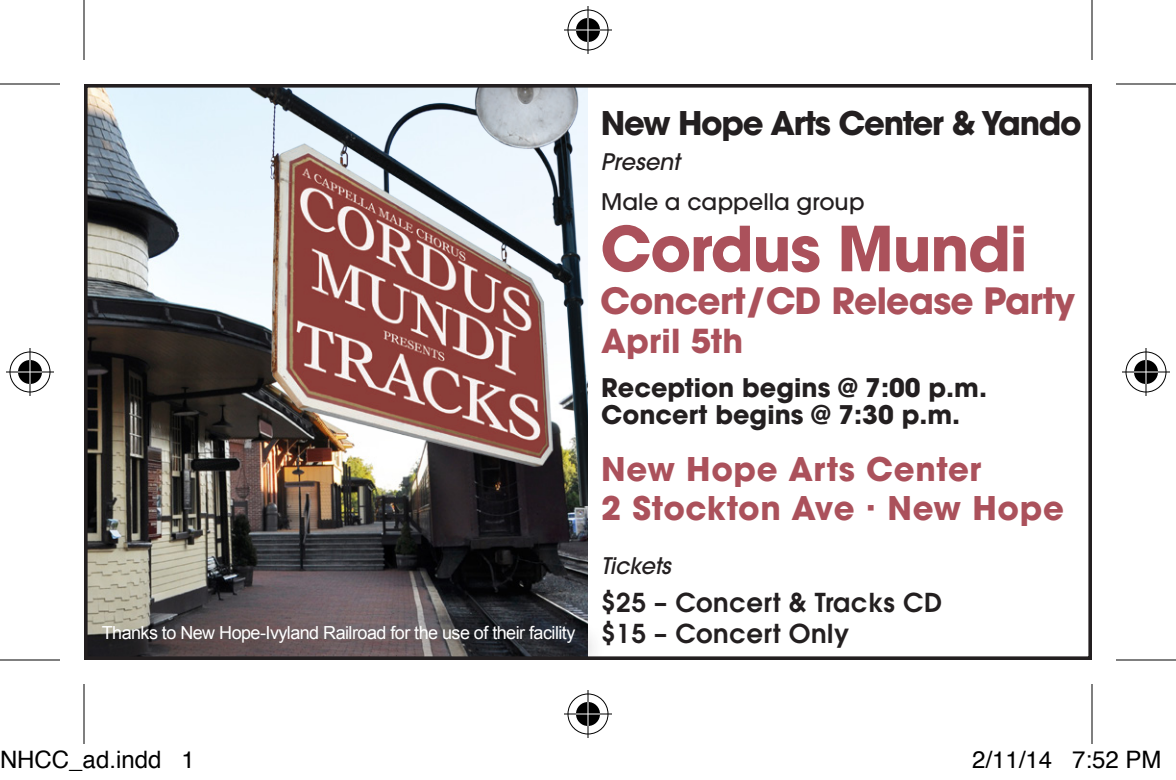
<style>
.page{position:relative;width:1176px;height:780px;background:#fff}
.page>*{position:absolute;margin:0;border:0;box-sizing:border-box;transform-origin:0 0}
.t1{font:700 61.6px "ITC Avant Garde Pro";letter-spacing:-.02em;color:#ab515b}
.t2{font:700 36px "ITC Avant Garde Pro";letter-spacing:-.02em;color:#ab515b}
.t3{font:700 32.8px "ITC Avant Garde Pro";color:#ab515b}
.t4{font:700 32.4px "ITC Avant Garde Pro";letter-spacing:.02em;color:#ab515b}
.t5{font:700 32.4px "ITC Avant Garde Pro";letter-spacing:-.04em;color:#231f20}
.t6{font:600 26px "ITC Avant Garde Pro";letter-spacing:.02em;color:#231f20}
.t7{font:700 25.6px "ITC Avant Garde Pro";color:#231f20}
.t8{font:24px "Helvetica";color:#000}
.t9{font:500 22.8px "ITC Avant Garde Pro";color:#231f20}
.t10{font:italic 500 22.8px "ITC Avant Garde Pro";color:#231f20}
.t11{font:18px "Arial";letter-spacing:-.03em;color:#fff}
</style>
<div class="page">
<img style="left:89px;top:89px;width:499px;height:566px">
<img style="left:151px;top:89px;width:437px;height:416px">
<div style="left:99px;top:617px;width:507px;height:43px;background:#231f20;opacity:.75"></div>
<div style="left:84px;top:84px;width:1008px;height:576px;border:4px solid #231f20"></div>
<hr style="left:0;top:83px;width:60px;height:2px;background:#000">
<hr style="left:1116px;top:83px;width:60px;height:2px;background:#000">
<hr style="left:0;top:659px;width:60px;height:2px;background:#000">
<hr style="left:1116px;top:659px;width:60px;height:2px;background:#000">
<hr style="left:83px;top:0;width:2px;height:60px;background:#000">
<hr style="left:83px;top:684px;width:2px;height:60px;background:#000">
<hr style="left:1091px;top:0;width:2px;height:60px;background:#000">
<hr style="left:1091px;top:684px;width:2px;height:60px;background:#000">
<div style="left:566px;top:8px;width:44px;height:44px;border:5px solid #fff;border-radius:50%"></div>
<hr style="left:564px;top:28px;width:48px;height:4px;background:#fff">
<hr style="left:586px;top:6px;width:4px;height:48px;background:#fff">
<div style="left:574px;top:16px;width:28px;height:28px;border:5px solid #fff;border-radius:50%"></div>
<div style="left:568px;top:10px;width:40px;height:40px;border:1px solid #000;border-radius:50%"></div>
<hr style="left:564px;top:29px;width:48px;height:2px;background:#000">
<hr style="left:587px;top:6px;width:2px;height:48px;background:#000">
<div style="left:576px;top:18px;width:24px;height:24px;background:#000;border-radius:50%"></div>
<hr style="left:576px;top:29px;width:24px;height:2px;background:#fff">
<hr style="left:587px;top:18px;width:2px;height:24px;background:#fff">
<div style="left:566px;top:692px;width:44px;height:44px;border:5px solid #fff;border-radius:50%"></div>
<hr style="left:564px;top:712px;width:48px;height:4px;background:#fff">
<hr style="left:586px;top:690px;width:4px;height:48px;background:#fff">
<div style="left:574px;top:700px;width:28px;height:28px;border:5px solid #fff;border-radius:50%"></div>
<div style="left:568px;top:694px;width:40px;height:40px;border:1px solid #000;border-radius:50%"></div>
<hr style="left:564px;top:713px;width:48px;height:2px;background:#000">
<hr style="left:587px;top:690px;width:2px;height:48px;background:#000">
<div style="left:576px;top:702px;width:24px;height:24px;background:#000;border-radius:50%"></div>
<hr style="left:576px;top:713px;width:24px;height:2px;background:#fff">
<hr style="left:587px;top:702px;width:2px;height:24px;background:#fff">
<div style="left:8px;top:350px;width:44px;height:44px;border:5px solid #fff;border-radius:50%"></div>
<hr style="left:6px;top:370px;width:48px;height:4px;background:#fff">
<hr style="left:28px;top:348px;width:4px;height:48px;background:#fff">
<div style="left:16px;top:358px;width:28px;height:28px;border:5px solid #fff;border-radius:50%"></div>
<div style="left:10px;top:352px;width:40px;height:40px;border:1px solid #000;border-radius:50%"></div>
<hr style="left:6px;top:371px;width:48px;height:2px;background:#000">
<hr style="left:29px;top:348px;width:2px;height:48px;background:#000">
<div style="left:18px;top:360px;width:24px;height:24px;background:#000;border-radius:50%"></div>
<hr style="left:18px;top:371px;width:24px;height:2px;background:#fff">
<hr style="left:29px;top:360px;width:2px;height:24px;background:#fff">
<div style="left:1124px;top:350px;width:44px;height:44px;border:5px solid #fff;border-radius:50%"></div>
<hr style="left:1122px;top:370px;width:48px;height:4px;background:#fff">
<hr style="left:1144px;top:348px;width:4px;height:48px;background:#fff">
<div style="left:1132px;top:358px;width:28px;height:28px;border:5px solid #fff;border-radius:50%"></div>
<div style="left:1126px;top:352px;width:40px;height:40px;border:1px solid #000;border-radius:50%"></div>
<hr style="left:1122px;top:371px;width:48px;height:2px;background:#000">
<hr style="left:1145px;top:348px;width:2px;height:48px;background:#000">
<div style="left:1134px;top:360px;width:24px;height:24px;background:#000;border-radius:50%"></div>
<hr style="left:1134px;top:371px;width:24px;height:2px;background:#fff">
<hr style="left:1145px;top:360px;width:2px;height:24px;background:#fff">
<p class="t5" style="left:601px;top:101px;width:482px">New Hope Arts Center &amp; Yando</p>
<p class="t10" style="left:601px;top:147px;width:80px">Present</p>
<p class="t9" style="left:601px;top:188px;width:265px">Male a cappella group</p>
<p class="t1" style="left:600px;top:207px;width:429px">Cordus Mundi</p>
<p class="t2" style="left:600px;top:277px;width:477px">Concert/CD Release Party</p>
<p class="t3" style="left:601px;top:319px;width:143px">April 5th</p>
<p class="t7" style="left:601px;top:370px;width:387px">Reception begins @ 7:00 p.m.</p>
<p class="t7" style="left:601px;top:397px;width:360px">Concert begins @ 7:30 p.m.</p>
<p class="t11" style="left:102px;top:621px;width:475px">Thanks to New Hope-Ivyland Railroad for the use of their facility</p>
<p class="t4" style="left:601px;top:448px;width:382px">New Hope Arts Center</p>
<p class="t4" style="left:601px;top:487px;width:464px">2 Stockton Ave · New Hope</p>
<p class="t10" style="left:601px;top:552px;width:71px">Tickets</p>
<p class="t6" style="left:601px;top:586px;width:342px">$25 – Concert &amp; Tracks CD</p>
<p class="t6" style="left:601px;top:617px;width:249px">$15 – Concert Only</p>
<h3 class="t8" style="left:0;top:741px;width:196px">NHCC_ad.indd 1</h3>
<h3 class="t8" style="left:972px;top:741px;width:191px">2/11/14 7:52 PM</h3>
</div>
